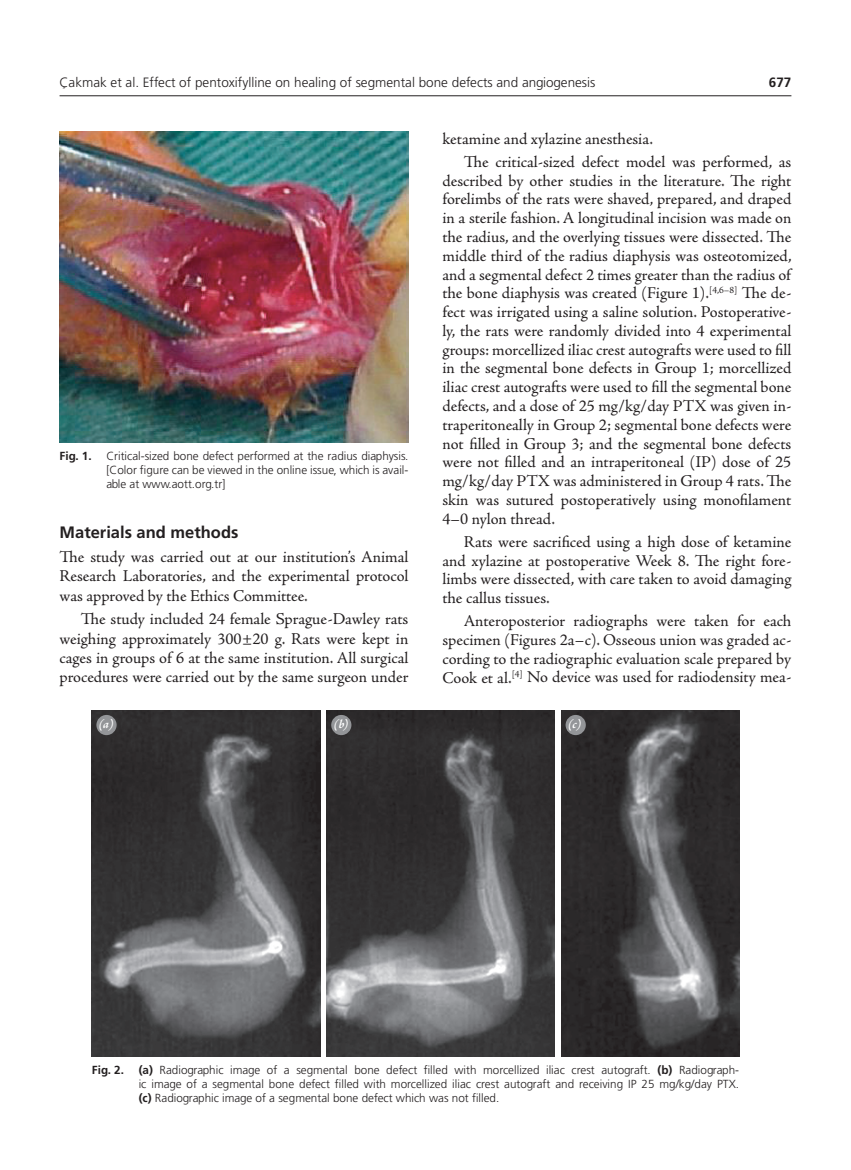
<style>
.page{position:relative;width:851px;height:1170px;background:#fff}
.page>*{position:absolute;margin:0;border:0;box-sizing:border-box;transform-origin:0 0}
.t1{font:16.5px/18.8px "Adobe Jenson Pro";letter-spacing:-.005em;color:#231f20;text-align:justify}
.t2{font:16.5px "Frutiger Bold Tr";color:#231f20}
.t3{font:13.5px "Frutiger Light Nr Tr";color:#231f20}
.t4{font:13.5px "Frutiger Bold Tr";color:#231f20}
.t5{font:italic 700 12.75px "Adobe Jenson Pro";color:#fff}
.t6{font:11.7px/14.1px "Frutiger Light Nr Tr";color:#231f20;text-align:justify}
.t7{font:11.7px "Frutiger Bold Tr";color:#231f20}
.s1{font-family:"Frutiger Bold Tr"}
</style>
<div class="page">
<hr style="left:60px;top:95px;width:731px;height:1px;background:#231f20">
<img style="left:60px;top:132px;width:348px;height:310px">
<img style="left:92px;top:710px;width:228px;height:346px">
<img style="left:326px;top:710px;width:228px;height:346px">
<img style="left:561px;top:710px;width:178px;height:346px">
<div style="left:96px;top:714px;width:21px;height:21px;background:#939598;border-radius:50%"></div>
<div style="left:331px;top:714px;width:20px;height:21px;background:#939598;border-radius:50%"></div>
<div style="left:565px;top:714px;width:20px;height:21px;background:#939598;border-radius:50%"></div>
<p class="t3" style="left:60px;top:75px;width:537px">Çakmak et al. Effect of pentoxifylline on healing of segmental bone defects and angiogenesis</p>
<p class="t4" style="left:768px;top:74px;width:24px">677</p>
<p class="t7" style="left:60px;top:448px;width:34px">Fig. 1.</p>
<p class="t6" style="left:106px;top:448px;width:303px">Critical-sized bone defect performed at the radius diaphysis. [Color figure can be viewed in the online issue, which is avail&shy;able at www.aott.org.tr]</p>
<p class="t2" style="left:60px;top:522px;width:180px">Materials and methods</p>
<p class="t1" style="left:60px;top:547px;width:350px;line-height:19.4px">The study was carried out at our institution’s Animal Research Laboratories, and the experimental protocol was approved by the Ethics Committee.</p>
<p class="t1" style="left:60px;top:609px;width:350px;line-height:19.4px;text-indent:21px">The study included 24 female Sprague-Dawley rats weighing approximately 300±20 g. Rats were kept in cages in groups of 6 at the same institution. All surgical procedures were carried out by the same surgeon under</p>
<p class="t1" style="left:463px;top:127px;width:329px;line-height:23px;text-indent:-21px">ketamine and xylazine anesthesia.<br>The critical-sized defect model was performed, as</p>
<p class="t1" style="left:442px;top:171px;width:351px">described by other studies in the literature. The right forelimbs of the rats were shaved, prepared, and draped in a sterile fashion. A longitudinal incision was made on the radius, and the overlying tissues were dissected. The middle third of the radius diaphysis was osteotomized, and a segmental defect 2 times greater than the radius of the bone diaphysis was created (Figure 1).<sup>[4,6–8]</sup> The de&shy;fect was irrigated using a saline solution. Postoperative&shy;ly, the rats were randomly divided into 4 experimental groups: morcellized iliac crest autografts were used to fill in the segmental bone defects in Group 1; morcellized iliac crest autografts were used to fill the segmental bone defects, and a dose of 25 mg/kg/day PTX was given in&shy;traperitoneally in Group 2; segmental bone defects were not filled in Group 3; and the segmental bone defects were not filled and an intraperitoneal (IP) dose of 25 mg/kg/day PTX was administered in Group 4 rats. The skin was sutured postoperatively using monofilament 4–0 nylon thread.</p>
<p class="t1" style="left:442px;top:532px;width:350px;text-indent:21px">Rats were sacrificed using a high dose of ketamine and xylazine at postoperative Week 8. The right fore&shy;limbs were dissected, with care taken to avoid damaging the callus tissues.</p>
<p class="t1" style="left:442px;top:612px;width:350px;text-indent:21px">Anteroposterior radiographs were taken for each specimen (Figures 2a–c). Osseous union was graded ac&shy;cording to the radiographic evaluation scale prepared by Cook et al.<sup>[4]</sup> No device was used for radiodensity mea-</p>
<p class="t5" style="left:98px;top:716px;width:18px">(a)</p>
<p class="t5" style="left:333px;top:716px;width:18px">(b)</p>
<p class="t5" style="left:567px;top:716px;width:17px">(c)</p>
<p class="t7" style="left:92px;top:1062px;width:34px">Fig. 2.</p>
<p class="t6" style="left:139px;top:1062px;width:602px"><span class="s1">(a)</span> Radiographic image of a segmental bone defect filled with morcellized iliac crest autograft. <span class="s1">(b)</span> Radiograph&shy;ic image of a segmental bone defect filled with morcellized iliac crest autograft and receiving IP 25 mg/kg/day PTX. <span class="s1">(c)</span> Radiographic image of a segmental bone defect which was not filled.</p>
</div>
